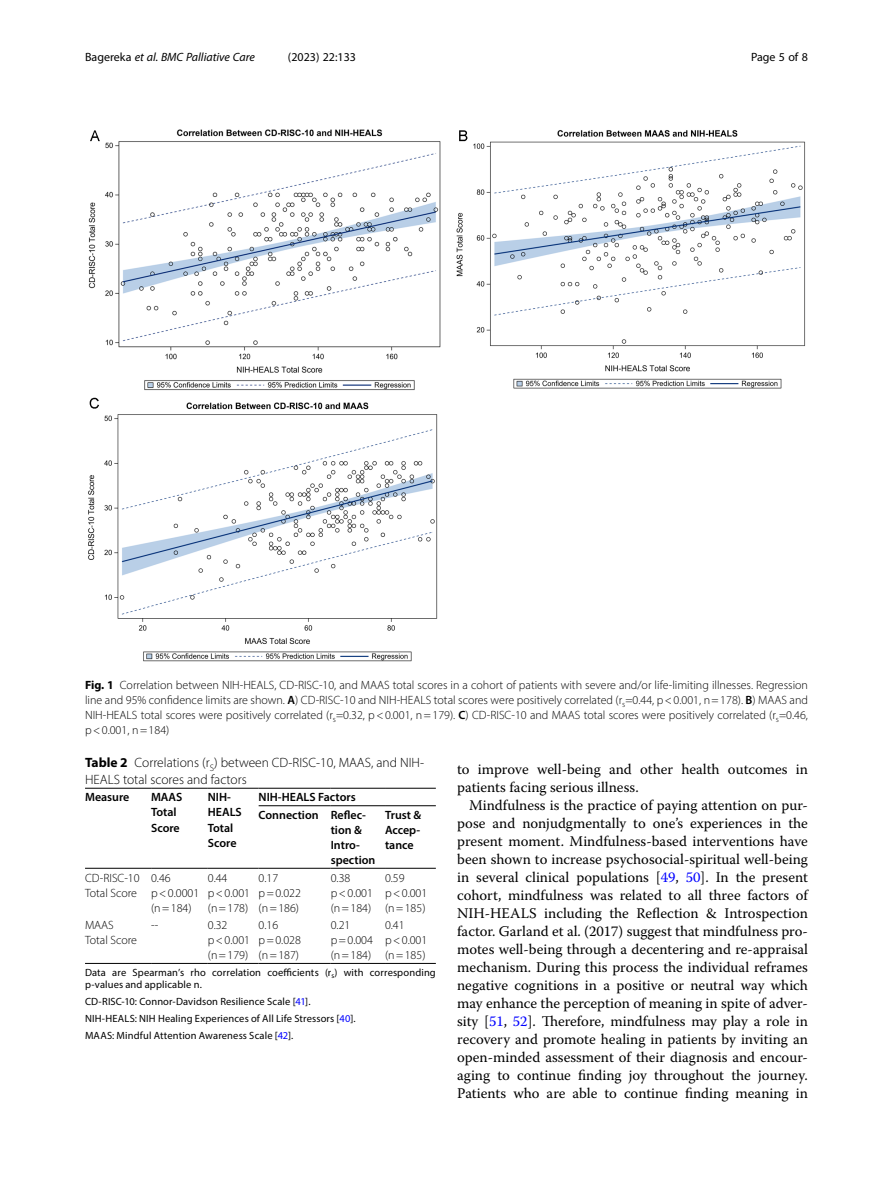
<style>
.page{position:relative;width:893px;height:1191px;background:#fff}
.page>*{position:absolute;margin:0;border:0;box-sizing:border-box;transform-origin:0 0}
.Body_Text_Indent{font:14.7px/18px "Warnock Pro";color:#000}
.Table_Caption{font:300 13.5px/16.5px "Myriad Pro";color:#000}
.Figure_Caption{font:300 12px/15px "Myriad Pro";color:#000;text-align:justify}
.Table_Body{font:300 12px "Myriad Pro";color:#000}
.Table_Head{font:600 12px/15px "Myriad Pro";color:#000}
.t1{font:italic 12px "Myriad Pro";color:#000}
.t2{font:12px "Myriad Pro";color:#000}
.Table_Footnote{font:10.5px/12.8px "Myriad Pro";letter-spacing:.015em;color:#000}
.s1{font-style:normal}
.s2{font-weight:700}
.s3{font-weight:600}
.s4{color:#00f}
</style>
<div class="page">
<hr style="left:85px;top:868px;width:66px;height:1px;background:#000">
<hr style="left:151px;top:868px;width:57px;height:1px;background:#000">
<hr style="left:208px;top:868px;width:51px;height:1px;background:#000">
<hr style="left:151px;top:788px;width:57px;height:1px;background:#000">
<hr style="left:208px;top:788px;width:51px;height:1px;background:#000">
<hr style="left:259px;top:788px;width:72px;height:1px;background:#000">
<hr style="left:331px;top:788px;width:54px;height:1px;background:#000">
<hr style="left:385px;top:788px;width:51px;height:1px;background:#000">
<hr style="left:259px;top:805px;width:72px;height:1px;background:#000">
<hr style="left:259px;top:868px;width:72px;height:1px;background:#000">
<hr style="left:331px;top:805px;width:54px;height:1px;background:#000">
<hr style="left:331px;top:868px;width:54px;height:1px;background:#000">
<hr style="left:385px;top:805px;width:51px;height:1px;background:#000">
<hr style="left:385px;top:868px;width:51px;height:1px;background:#000">
<hr style="left:151px;top:963px;width:57px;height:1px;background:#000">
<hr style="left:208px;top:963px;width:51px;height:1px;background:#000">
<hr style="left:259px;top:963px;width:72px;height:1px;background:#000">
<hr style="left:331px;top:963px;width:54px;height:1px;background:#000">
<hr style="left:385px;top:963px;width:51px;height:1px;background:#000">
<hr style="left:85px;top:963px;width:66px;height:1px;background:#000">
<hr style="left:85px;top:788px;width:66px;height:1px;background:#000">
<img style="left:88px;top:129px;width:718px;height:532px">
<p class="t1" style="left:85px;top:50px;width:171px"><span class="s1">Bagereka</span> et al. BMC Palliative Care</p>
<p class="t2" style="left:288px;top:50px;width:70px">(2023) 22:133</p>
<p class="t2" style="left:751px;top:50px;width:58px">Page 5 of 8</p>
<p class="Figure_Caption" style="left:85px;top:677px;width:724px"><span class="s2">Fig. 1</span> Correlation between NIH-HEALS, CD-RISC-10, and MAAS total scores in a cohort of patients with severe and/or life-limiting illnesses. Regression line and 95% confidence limits are shown. <span class="s3">A</span>) CD-RISC-10 and NIH-HEALS total scores were positively correlated (r<sub>s</sub>=0.44, p&lt;0.001, n=178). <span class="s3">B</span>) MAAS and NIH-HEALS total scores were positively correlated (r<sub>s</sub>=0.32, p&lt;0.001, n=179). <span class="s3">C</span>) CD-RISC-10 and MAAS total scores were positively correlated (r<sub>s</sub>=0.46, p&lt;0.001, n=184)</p>
<p class="Table_Caption" style="left:85px;top:754px;width:341px"><span class="s2">Table 2</span> Correlations (r<sub>S</sub>) between CD-RISC-10, MAAS, and NIH-<br>HEALS total scores and factors</p>
<p class="Table_Head" style="left:85px;top:789px;width:46px">Measure</p>
<p class="Table_Head" style="left:151px;top:789px;width:33px">MAAS<br>Total<br>Score</p>
<p class="Table_Head" style="left:208px;top:789px;width:36px">NIH-<br>HEALS</p>
<p class="Table_Head" style="left:259px;top:789px;width:99px">NIH-HEALS Factors</p>
<p class="Table_Head" style="left:259px;top:807px;width:62px">Connection</p>
<p class="Table_Head" style="left:331px;top:807px;width:46px">Reflec&shy;tion &amp;<br>Intro&shy;spection</p>
<p class="Table_Head" style="left:385px;top:807px;width:38px;text-align:justify">Trust &amp; Accep&shy;tance</p>
<p class="Table_Head" style="left:208px;top:819px;width:30px">Total<br>Score</p>
<p class="Table_Body" style="left:85px;top:870px;width:56px">CD-RISC-10</p>
<p class="Table_Body" style="left:85px;top:885px;width:54px">Total Score</p>
<p class="Table_Body" style="left:151px;top:870px;width:21px">0.46</p>
<p class="Table_Body" style="left:151px;top:885px;width:50px">p&lt;0.0001</p>
<p class="Table_Body" style="left:151px;top:900px;width:42px">(n=184)</p>
<p class="Table_Body" style="left:208px;top:870px;width:21px">0.44</p>
<p class="Table_Body" style="left:208px;top:885px;width:44px">p&lt;0.001</p>
<p class="Table_Body" style="left:208px;top:900px;width:42px">(n=178)</p>
<p class="Table_Body" style="left:259px;top:870px;width:21px">0.17</p>
<p class="Table_Body" style="left:259px;top:885px;width:44px">p=0.022</p>
<p class="Table_Body" style="left:259px;top:900px;width:42px">(n=186)</p>
<p class="Table_Body" style="left:331px;top:870px;width:21px">0.38</p>
<p class="Table_Body" style="left:331px;top:885px;width:44px">p&lt;0.001</p>
<p class="Table_Body" style="left:331px;top:900px;width:42px">(n=184)</p>
<p class="Table_Body" style="left:385px;top:870px;width:21px">0.59</p>
<p class="Table_Body" style="left:385px;top:885px;width:44px">p&lt;0.001</p>
<p class="Table_Body" style="left:385px;top:900px;width:42px">(n=185)</p>
<p class="Table_Body" style="left:85px;top:918px;width:30px">MAAS</p>
<p class="Table_Body" style="left:85px;top:933px;width:54px">Total Score</p>
<p class="Table_Body" style="left:385px;top:918px;width:21px">0.41</p>
<p class="Table_Body" style="left:385px;top:933px;width:44px">p&lt;0.001</p>
<p class="Table_Body" style="left:385px;top:948px;width:42px">(n=185)</p>
<p class="Table_Footnote" style="left:85px;top:965px;width:352px">Data are Spearman’s rho correlation coefficients (r<sub>s</sub>) with corresponding p-values and applicable n.</p>
<p class="Table_Footnote" style="left:85px;top:995px;width:227px">CD-RISC-10: Connor-Davidson Resilience Scale [<span class="s4">41</span>].</p>
<p class="Table_Footnote" style="left:85px;top:1012px;width:272px">NIH-HEALS: NIH Healing Experiences of All Life Stressors [<span class="s4">40</span>].</p>
<p class="Table_Footnote" style="left:85px;top:1029px;width:210px">MAAS: Mindful Attention Awareness Scale [<span class="s4">42</span>].</p>
<p class="Table_Body" style="left:151px;top:918px;width:9px">--</p>
<p class="Table_Body" style="left:208px;top:918px;width:21px">0.32</p>
<p class="Table_Body" style="left:208px;top:933px;width:44px">p&lt;0.001</p>
<p class="Table_Body" style="left:208px;top:948px;width:42px">(n=179)</p>
<p class="Table_Body" style="left:259px;top:918px;width:21px">0.16</p>
<p class="Table_Body" style="left:259px;top:933px;width:44px">p=0.028</p>
<p class="Table_Body" style="left:259px;top:948px;width:42px">(n=187)</p>
<p class="Table_Body" style="left:331px;top:918px;width:21px">0.21</p>
<p class="Table_Body" style="left:331px;top:933px;width:44px">p=0.004</p>
<p class="Table_Body" style="left:331px;top:948px;width:42px">(n=184)</p>
<p class="Body_Text_Indent" style="left:457px;top:760px;width:352px">to improve well-being and other health outcomes in patients facing serious illness.</p>
<p class="Body_Text_Indent" style="left:457px;top:796px;width:352px;text-align:justify;text-indent:12px">Mindfulness is the practice of paying attention on pur&shy;pose and nonjudgmentally to one’s experiences in the present moment. Mindfulness-based interventions have been shown to increase psychosocial-spiritual well-being in several clinical populations [<span class="s4">49</span>, <span class="s4">50</span>]. In the present cohort, mindfulness was related to all three factors of NIH-HEALS including the Reflection &amp; Introspection factor. Garland et al. (2017) suggest that mindfulness pro&shy;motes well-being through a decentering and re-appraisal mechanism. During this process the individual reframes negative cognitions in a positive or neutral way which may enhance the perception of meaning in spite of adver&shy;sity [<span class="s4">51</span>, <span class="s4">52</span>]. Therefore, mindfulness may play a role in recovery and promote healing in patients by inviting an open-minded assessment of their diagnosis and encour&shy;aging to continue finding joy throughout the journey.<br>Patients who are able to continue finding meaning in</p>
</div>
